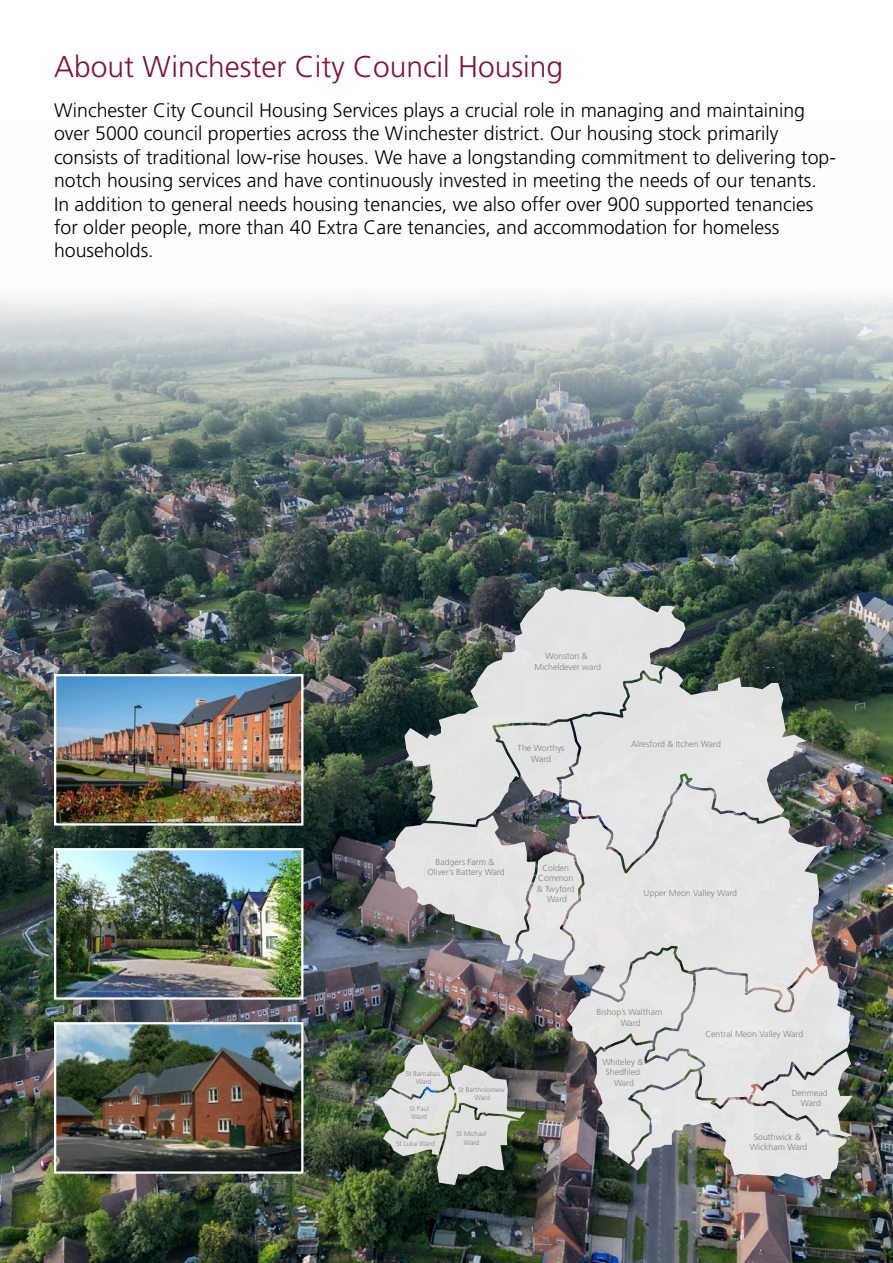
<style>
.page{position:relative;width:893px;height:1263px;background:#fff}
.page>*{position:absolute;margin:0;border:0;box-sizing:border-box;transform-origin:0 0}
.t1{font:300 30px "Frutiger LT Pro";color:#7f1340}
.t2{font:300 19.5px/23.4px "Frutiger LT Pro";color:#000}
.t3{font:300 8.7px/10.5px "Frutiger LT Pro";color:#878787;text-align:center}
.t4{font:300 6.9px/8.2px "Frutiger LT Pro";color:#878787;text-align:center}
</style>
<div class="page">
<img style="left:0;top:294px;width:893px;height:969px">
<img style="left:57px;top:1025px;width:243px;height:146px">
<div style="left:54px;top:1022px;width:249px;height:152px;border:2px solid #fff"></div>
<img style="left:57px;top:851px;width:243px;height:146px">
<div style="left:54px;top:848px;width:249px;height:152px;border:2px solid #fff"></div>
<img style="left:57px;top:677px;width:243px;height:144px">
<div style="left:54px;top:674px;width:249px;height:151px;border:2px solid #fff"></div>
<svg style="left:405px;top:587px;width:280px;height:228px;background:#949b99"></svg>
<svg style="left:495px;top:721px;width:65px;height:76px;background:#c8cbcb"></svg>
<svg style="left:560px;top:667px;width:247px;height:148px;background:#c0c4c3"></svg>
<img style="left:563px;top:776px;width:265px;height:39px">
<img style="left:374px;top:815px;width:479px;height:370px">
<h1 class="t1" style="left:54px;top:49px;width:511px">About Winchester City Council Housing</h1>
<p class="t2" style="left:54px;top:99px;width:783px">Winchester City Council Housing Services plays a crucial role in managing and maintaining over 5000 council properties across the Winchester district. Our housing stock primarily consists of traditional low-rise houses. We have a longstanding commitment to delivering top&shy;notch housing services and have continuously invested in meeting the needs of our tenants.<br>In addition to general needs housing tenancies, we also offer over 900 supported tenancies for older people, more than 40 Extra Care tenancies, and accommodation for homeless households.</p>
<p class="t3" style="left:535px;top:651px;width:68px">Wonston &amp;<br>Micheldever ward</p>
<p class="t3" style="left:518px;top:743px;width:49px">The Worthys<br>Ward</p>
<p class="t3" style="left:516px;top:811px;width:44px;text-align:left">Winchester (See inset)</p>
<p class="t3" style="left:427px;top:856px;width:79px">Badgers Farm &amp;<br>Oliver’s Battery Ward</p>
<p class="t3" style="left:537px;top:862px;width:39px">Colden<br>Common &amp; Twyford<br>Ward</p>
<p class="t3" style="left:631px;top:739px;width:91px">Alresford &amp; Itchen Ward</p>
<p class="t3" style="left:644px;top:887px;width:95px">Upper Meon Valley Ward</p>
<p class="t4" style="left:406px;top:1069px;width:36px">St Barnabas<br>Ward</p>
<p class="t4" style="left:409px;top:1104px;width:21px">St Paul<br>Ward</p>
<p class="t4" style="left:458px;top:1085px;width:48px">St Bartholomew<br>Ward</p>
<p class="t4" style="left:456px;top:1130px;width:32px">St Michael</p>
<p class="t4" style="left:396px;top:1140px;width:40px">St Luke Ward</p>
<p class="t4" style="left:464px;top:1138px;width:17px">Ward</p>
<p class="t3" style="left:596px;top:1007px;width:67px">Bishop’s Waltham<br>Ward</p>
<p class="t3" style="left:602px;top:1056px;width:42px">Whiteley &amp;<br>Shedfiled<br>Ward</p>
<p class="t3" style="left:705px;top:1029px;width:99px">Central Meon Valley Ward</p>
<p class="t3" style="left:792px;top:1087px;width:37px">Denmead<br>Ward</p>
<p class="t3" style="left:750px;top:1131px;width:59px">Southwick &amp;<br>Wickham Ward</p>
</div>
